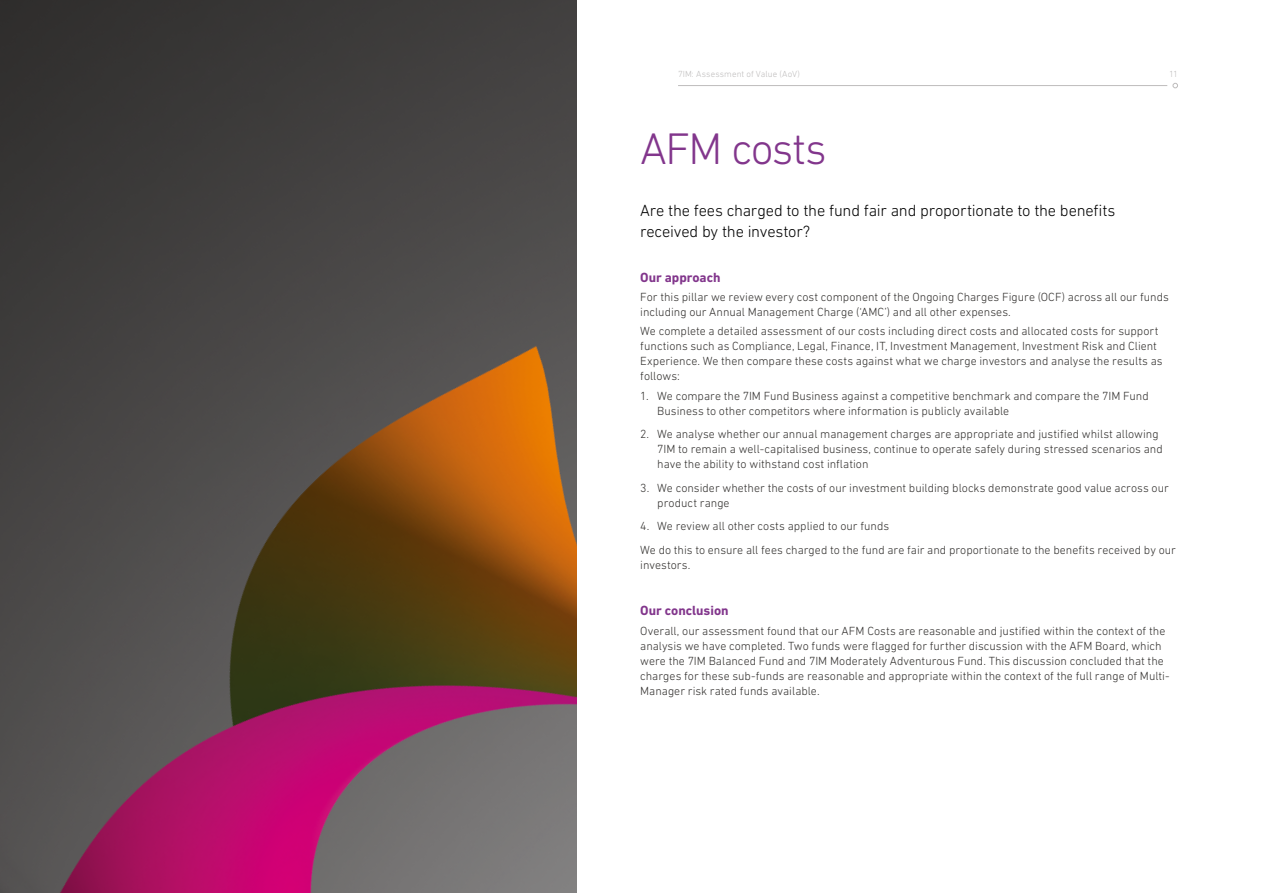
<style>
.page{position:relative;width:1263px;height:893px;background:#fff}
.page>*{position:absolute;margin:0;border:0;box-sizing:border-box;transform-origin:0 0}
.t1{font:300 45px "DIN Next LT Pro";letter-spacing:-.035em;color:#82368c}
.t2{font:300 16.5px/21px "DIN Next LT Pro";letter-spacing:-.015em;color:#000}
.t3{font:700 13.5px "DIN Next LT Pro";letter-spacing:-.005em;color:#82368c}
.t4{font:300 12px/15px "DIN Next LT Pro";color:#312f2d}
.t5{font:300 9px "DIN Next LT Pro";letter-spacing:.01em;color:#bebcbc}
</style>
<div class="page">
<svg style="left:1172px;top:83px;width:6px;height:5px"></svg>
<hr style="left:678px;top:85px;width:489px;height:1px;background:#bebcbc">
<img style="left:0;top:0;width:576px;height:893px">
<p class="t5" style="left:678px;top:69px;width:123px">7IM: Assessment of Value (AoV)</p>
<p class="t5" style="left:1169px;top:69px;width:10px">11</p>
<h1 class="t1" style="left:640px;top:123px;width:188px">AFM costs</h1>
<h2 class="t2" style="left:640px;top:200px;width:477px">Are the fees charged to the fund fair and proportionate to the benefits received by the investor?</h2>
<p class="t3" style="left:640px;top:269px;width:82px">Our approach</p>
<p class="t4" style="left:640px;top:289px;width:530px">For this pillar we review every cost component of the Ongoing Charges Figure (OCF) across all our funds including our Annual Management Charge (‘AMC’) and all other expenses.</p>
<p class="t4" style="left:640px;top:324px;width:524px">We complete a detailed assessment of our costs including direct costs and allocated costs for support functions such as Compliance, Legal, Finance, IT, Investment Management, Investment Risk and Client Experience. We then compare these costs against what we charge investors and analyse the results as follows:</p>
<p class="t4" style="left:657px;top:388px;width:493px;text-indent:-17px">1. We compare the 7IM Fund Business against a competitive benchmark and compare the 7IM Fund<br>Business to other competitors where information is publicly available</p>
<p class="t4" style="left:657px;top:426px;width:507px;text-indent:-17px">2. We analyse whether our annual management charges are appropriate and justified whilst allowing<br>7IM to remain a well-capitalised business, continue to operate safely during stressed scenarios and have the ability to withstand cost inflation</p>
<p class="t4" style="left:657px;top:480px;width:513px;text-indent:-17px">3. We consider whether the costs of our investment building blocks demonstrate good value across our product range</p>
<p class="t4" style="left:640px;top:514px;width:537px;line-height:23.5px">4. We review all other costs applied to our funds<br>We do this to ensure all fees charged to the fund are fair and proportionate to the benefits received by our</p>
<p class="t4" style="left:640px;top:557px;width:52px">investors.</p>
<p class="t3" style="left:640px;top:603px;width:90px">Our conclusion</p>
<p class="t4" style="left:640px;top:623px;width:531px">Overall, our assessment found that our AFM Costs are reasonable and justified within the context of the analysis we have completed. Two funds were flagged for further discussion with the AFM Board, which were the 7IM Balanced Fund and 7IM Moderately Adventurous Fund. This discussion concluded that the charges for these sub-funds are reasonable and appropriate within the context of the full range of Multi-Manager risk rated funds available.</p>
</div>
